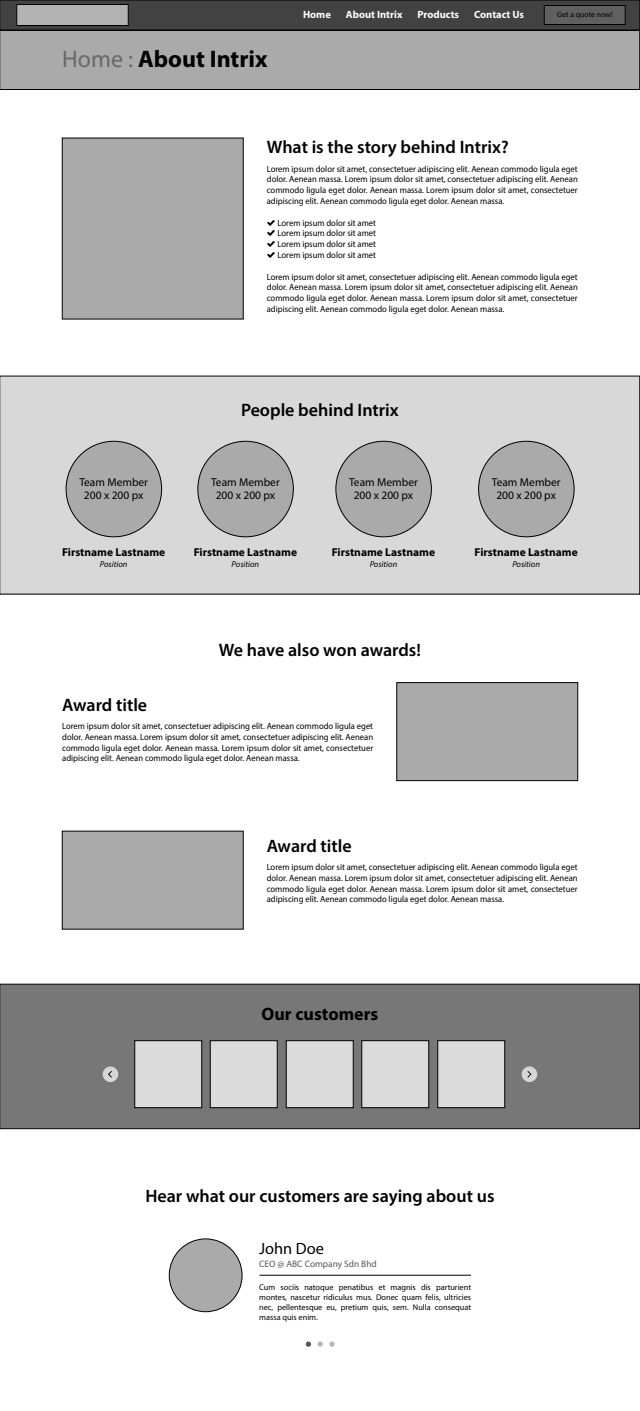
<style>
.page{position:relative;width:640px;height:1411px;background:#fff}
.page>*{position:absolute;margin:0;border:0;box-sizing:border-box;transform-origin:0 0}
.t1{font:700 24px "Myriad Pro";color:#000}
.t2{font:600 18px "Myriad Pro";color:#000}
.t3{font:700 18px "Myriad Pro";color:#000}
.t4{font:16.35px "Myriad Pro";color:#000}
.t5{font:11.45px/13.8px "Myriad Pro";color:#000;text-align:center}
.t6{font:700 11.45px "Myriad Pro";color:#000}
.t7{font:700 10.5px "Myriad Pro";color:#fff}
.t8{font:9.35px "Myriad Pro";color:#565656}
.t9{font:9px/10.8px "Myriad Pro";color:#000;text-align:justify;scale:.96 1}
.t10{font:italic 8.6px "Myriad Pro";color:#000}
.t11{font:8.3px/9.9px "Myriad Pro";color:#000;text-align:justify}
.t12{font:7.75px "Myriad Pro";color:#000}
.s1{font-weight:400;color:#686868}
</style>
<div class="page">
<div style="left:0;top:376px;width:640px;height:218px;background:#d8d8d8"></div>
<div style="left:0;top:30px;width:640px;height:60px;background:#aaa"></div>
<div style="left:62px;top:138px;width:182px;height:181px;background:#aaa;border:1px solid #000"></div>
<div style="left:66px;top:441px;width:96px;height:96px;background:#aaa;border-radius:50%"></div>
<div style="left:198px;top:441px;width:95px;height:96px;background:#aaa;border-radius:50%"></div>
<div style="left:336px;top:441px;width:95px;height:96px;background:#aaa;border-radius:50%"></div>
<div style="left:479px;top:441px;width:95px;height:96px;background:#aaa;border-radius:50%"></div>
<div style="left:396px;top:682px;width:182px;height:99px;background:#aaa;border:1px solid #000"></div>
<div style="left:62px;top:831px;width:182px;height:98px;background:#aaa;border:1px solid #000"></div>
<div style="left:0;top:984px;width:640px;height:145px;background:#777"></div>
<div style="left:134px;top:1040px;width:68px;height:68px;background:#dbdbdb;border:1px solid #000"></div>
<div style="left:210px;top:1040px;width:68px;height:68px;background:#dbdbdb;border:1px solid #000"></div>
<div style="left:286px;top:1040px;width:68px;height:68px;background:#dbdbdb;border:1px solid #000"></div>
<div style="left:362px;top:1040px;width:67px;height:68px;background:#dbdbdb;border:1px solid #000"></div>
<div style="left:438px;top:1040px;width:67px;height:68px;background:#dbdbdb;border:1px solid #000"></div>
<div style="left:103px;top:1066px;width:15px;height:16px;background:#d6d6d6;border-radius:50%"></div>
<svg style="left:108px;top:1071px;width:4px;height:6px"></svg>
<div style="left:522px;top:1066px;width:15px;height:16px;background:#d6d6d6;border-radius:50%"></div>
<svg style="left:528px;top:1071px;width:3px;height:6px"></svg>
<div style="left:169px;top:1239px;width:73px;height:72px;background:#aaa;border-radius:50%"></div>
<div style="left:169px;top:1238px;width:73px;height:74px;border:1px solid #000;border-radius:50%"></div>
<hr style="left:260px;top:1275px;width:211px;height:1px;background:#000">
<svg style="left:306px;top:1341px;width:5px;height:6px"></svg>
<svg style="left:318px;top:1341px;width:5px;height:6px"></svg>
<svg style="left:329px;top:1341px;width:6px;height:6px"></svg>
<svg style="left:0;top:0;width:640px;height:30px;background:#3e3e3e"></svg>
<div style="left:16px;top:4px;width:112px;height:22px;background:#b2b2b2;border:1px solid #000"></div>
<div style="left:544px;top:5px;width:82px;height:20px;background:#606060;border:1px solid #000"></div>
<h1 class="t1" style="left:62px;top:43px;width:207px"><span class="s1">Home :</span> About Intrix</h1>
<p class="t7" style="left:303px;top:7px;width:29px">Home</p>
<p class="t7" style="left:346px;top:7px;width:58px">About Intrix</p>
<p class="t7" style="left:417px;top:7px;width:43px">Products</p>
<p class="t7" style="left:474px;top:7px;width:52px">Contact Us</p>
<p class="t12" style="left:557px;top:10px;width:57px">Get a quote now!</p>
<h2 class="t2" style="left:267px;top:136px;width:243px">What is the story behind Intrix?</h2>
<p class="t9" style="left:267px;top:163px;width:325px">Lorem ipsum dolor sit amet, consectetuer adipiscing elit. Aenean commodo ligula eget dolor. Aenean massa. Lorem ipsum dolor sit amet, consectetuer adipiscing elit. Aenean commodo ligula eget dolor. Aenean massa. Lorem ipsum dolor sit amet, consectetuer adipiscing elit. Aenean commodo ligula eget dolor. Aenean massa.</p>
<p class="t9" style="left:278px;top:217px;width:104px">Lorem ipsum dolor sit amet Lorem ipsum dolor sit amet Lorem ipsum dolor sit amet Lorem ipsum dolor sit amet</p>
<p class="t9" style="left:267px;top:271px;width:325px">Lorem ipsum dolor sit amet, consectetuer adipiscing elit. Aenean commodo ligula eget dolor. Aenean massa. Lorem ipsum dolor sit amet, consectetuer adipiscing elit. Aenean commodo ligula eget dolor. Aenean massa. Lorem ipsum dolor sit amet, consectetuer adipiscing elit. Aenean commodo ligula eget dolor. Aenean massa.</p>
<p class="t5" style="left:79px;top:475px;width:70px">Team Member<br>200 x 200 px</p>
<p class="t6" style="left:62px;top:544px;width:105px">Firstname Lastname</p>
<p class="t10" style="left:100px;top:559px;width:29px">Position</p>
<h2 class="t2" style="left:241px;top:398px;width:159px">People behind Intrix</h2>
<p class="t5" style="left:211px;top:475px;width:70px">Team Member<br>200 x 200 px</p>
<p class="t6" style="left:194px;top:544px;width:105px">Firstname Lastname</p>
<p class="t10" style="left:232px;top:559px;width:29px">Position</p>
<p class="t5" style="left:349px;top:475px;width:70px">Team Member<br>200 x 200 px</p>
<p class="t6" style="left:332px;top:544px;width:105px">Firstname Lastname</p>
<p class="t10" style="left:370px;top:559px;width:29px">Position</p>
<h2 class="t2" style="left:219px;top:639px;width:203px">We have also won awards!</h2>
<h2 class="t2" style="left:62px;top:694px;width:87px">Award title</h2>
<p class="t9" style="left:62px;top:720px;width:325px">Lorem ipsum dolor sit amet, consectetuer adipiscing elit. Aenean commodo ligula eget dolor. Aenean massa. Lorem ipsum dolor sit amet, consectetuer adipiscing elit. Aenean commodo ligula eget dolor. Aenean massa. Lorem ipsum dolor sit amet, consectetuer adipiscing elit. Aenean commodo ligula eget dolor. Aenean massa.</p>
<p class="t5" style="left:492px;top:475px;width:70px">Team Member<br>200 x 200 px</p>
<p class="t6" style="left:475px;top:544px;width:105px">Firstname Lastname</p>
<p class="t10" style="left:512px;top:559px;width:29px">Position</p>
<h2 class="t2" style="left:267px;top:835px;width:87px">Award title</h2>
<p class="t9" style="left:267px;top:861px;width:325px">Lorem ipsum dolor sit amet, consectetuer adipiscing elit. Aenean commodo ligula eget dolor. Aenean massa. Lorem ipsum dolor sit amet, consectetuer adipiscing elit. Aenean commodo ligula eget dolor. Aenean massa. Lorem ipsum dolor sit amet, consectetuer adipiscing elit. Aenean commodo ligula eget dolor. Aenean massa.</p>
<h2 class="t3" style="left:261px;top:1002px;width:118px">Our customers</h2>
<h2 class="t2" style="left:145px;top:1185px;width:351px">Hear what our customers are saying about us</h2>
<h3 class="t4" style="left:259px;top:1238px;width:66px">John Doe</h3>
<p class="t8" style="left:259px;top:1257px;width:119px">CEO @ ABC Company Sdn Bhd</p>
<p class="t11" style="left:259px;top:1282px;width:213px">Cum sociis natoque penatibus et magnis dis parturient montes, nascetur ridiculus mus. Donec quam felis, ultricies nec, pellentesque eu, pretium quis, sem. Nulla consequat massa quis enim.</p>
</div>
